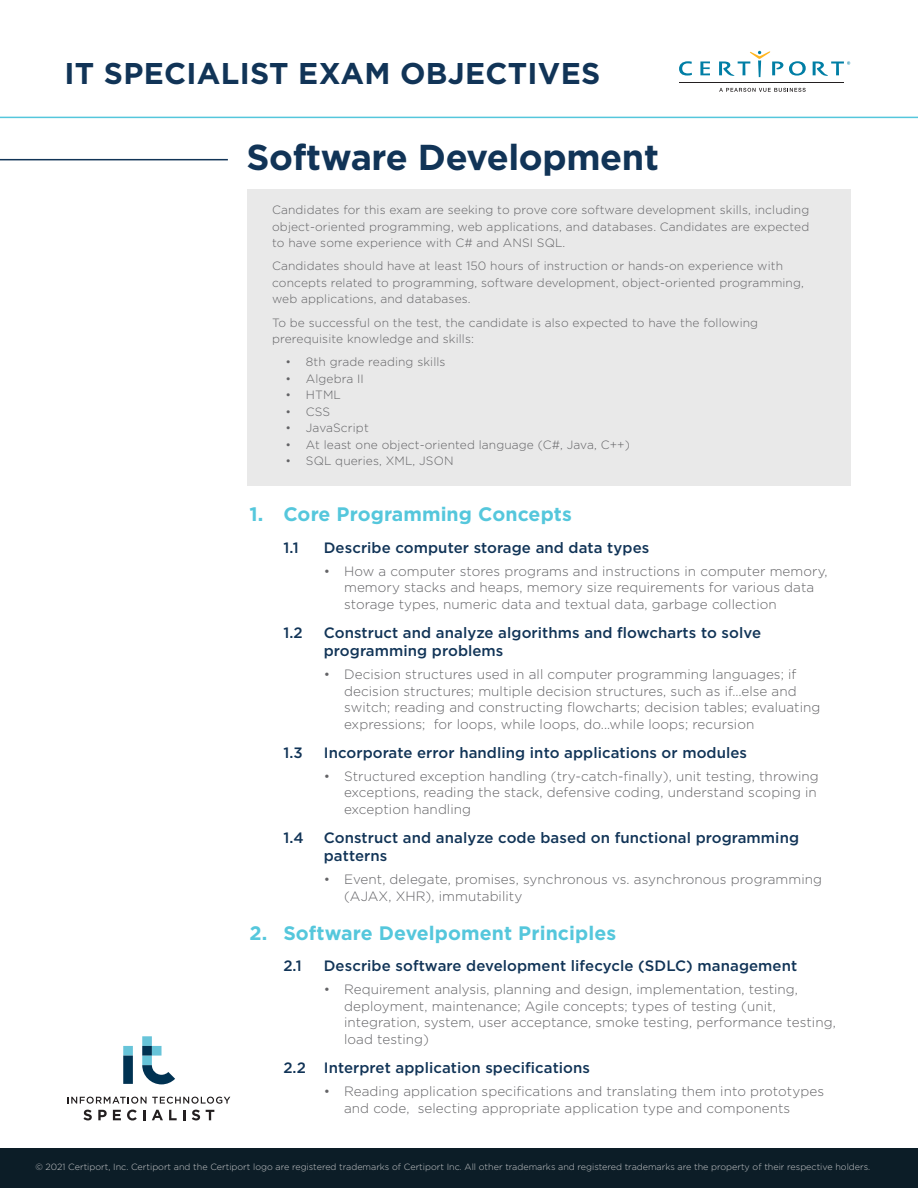
<style>
.page{position:relative;width:918px;height:1188px;background:#fff}
.page>*{position:absolute;margin:0;border:0;box-sizing:border-box;transform-origin:0 0}
.Page_Header{font:700 36px "Gotham";letter-spacing:-.01em;color:#113457}
.t1{font:700 30px "Gotham";letter-spacing:.01em;color:#113457}
.t2{font:700 19.5px "Gotham";letter-spacing:.005em;color:#55c7dc}
.t3{font:500 15px/18px "Gotham";letter-spacing:.005em;color:#113457}
.t4{font:300 13.5px/16.5px "Gotham";letter-spacing:.005em;color:#636366}
.Intro_Copy{font:300 12px/16.5px "Gotham";letter-spacing:.01em;color:#636366}
.t5{font:300 9px "Gotham";color:#c7c8ca}
</style>
<div class="page">
<div style="left:0;top:1148px;width:918px;height:40px;background:#0c1d27"></div>
<div style="left:247px;top:190px;width:603px;height:296px;background:#e9e9e9"></div>
<svg style="left:679px;top:61px;width:13px;height:15px"></svg>
<svg style="left:700px;top:61px;width:10px;height:14px"></svg>
<svg style="left:789px;top:61px;width:17px;height:15px"></svg>
<svg style="left:719px;top:51px;width:64px;height:26px"></svg>
<svg style="left:813px;top:61px;width:37px;height:15px"></svg>
<svg style="left:719px;top:88px;width:87px;height:4px"></svg>
<hr style="left:679px;top:82px;width:165px;height:1px;background:#231f20">
<hr style="left:0;top:159px;width:228px;height:1px;background:#113457">
<hr style="left:0;top:117px;width:918px;height:1px;background:#55c7dc">
<div style="left:123px;top:1046px;width:10px;height:10px;background:#67c4d9"></div>
<svg style="left:123px;top:1056px;width:10px;height:28px"></svg>
<div style="left:142px;top:1056px;width:10px;height:9px;background:#67c4d9"></div>
<div style="left:152px;top:1046px;width:10px;height:10px;background:#67c4d9"></div>
<div style="left:142px;top:1036px;width:10px;height:10px;background:#67c4d9"></div>
<div style="left:142px;top:1046px;width:10px;height:10px;background:#003252"></div>
<svg style="left:142px;top:1065px;width:33px;height:19px"></svg>
<svg style="left:68px;top:1097px;width:162px;height:7px"></svg>
<svg style="left:83px;top:1110px;width:9px;height:10px"></svg>
<svg style="left:98px;top:1110px;width:9px;height:10px"></svg>
<svg style="left:113px;top:1110px;width:8px;height:10px"></svg>
<svg style="left:127px;top:1110px;width:10px;height:10px"></svg>
<svg style="left:143px;top:1110px;width:3px;height:10px"></svg>
<svg style="left:152px;top:1110px;width:11px;height:10px"></svg>
<svg style="left:169px;top:1110px;width:8px;height:10px"></svg>
<svg style="left:183px;top:1110px;width:2px;height:10px"></svg>
<svg style="left:192px;top:1110px;width:8px;height:10px"></svg>
<svg style="left:206px;top:1110px;width:8px;height:10px"></svg>
<p class="t1" style="left:64px;top:53px;width:537px">IT SPECIALIST EXAM OBJECTIVES</p>
<p class="Page_Header" style="left:247px;top:133px;width:414px">Software Development</p>
<p class="Intro_Copy" style="left:272px;top:201px;width:539px;text-align:justify">Candidates for this exam are seeking to prove core software development skills, including object-oriented programming, web applications, and databases. Candidates are expected to have some experience with C# and ANSI SQL.</p>
<p class="Intro_Copy" style="left:272px;top:258px;width:533px">Candidates should have at least 150 hours of instruction or hands-on experience with concepts related to programming, software development, object-oriented programming, web applications, and databases.</p>
<p class="Intro_Copy" style="left:272px;top:314px;width:488px">To be successful on the test, the candidate is also expected to have the following prerequisite knowledge and skills:</p>
<p class="Intro_Copy" style="left:286px;top:354px;width:161px">• 8th grade reading skills</p>
<p class="Intro_Copy" style="left:286px;top:370px;width:80px">• Algebra II</p>
<p class="Intro_Copy" style="left:286px;top:387px;width:57px">• HTML</p>
<p class="Intro_Copy" style="left:286px;top:403px;width:46px">• CSS</p>
<p class="Intro_Copy" style="left:286px;top:420px;width:85px">• JavaScript</p>
<p class="Intro_Copy" style="left:286px;top:436px;width:346px">• At least one object-oriented language (C#, Java, C++)</p>
<p class="Intro_Copy" style="left:286px;top:453px;width:169px">• SQL queries, XML, JSON</p>
<p class="t2" style="left:250px;top:501px;width:324px">1. Core Programming Concepts</p>
<p class="t3" style="left:283px;top:538px;width:17px">1.1</p>
<p class="t3" style="left:324px;top:538px;width:327px">Describe computer storage and data types</p>
<p class="t4" style="left:344px;top:562px;width:485px;text-indent:-20px">• How a computer stores programs and instructions in computer memory, memory stacks and heaps, memory size requirements for various data storage types, numeric data and textual data, garbage collection</p>
<p class="t3" style="left:283px;top:623px;width:21px">1.2</p>
<p class="t3" style="left:324px;top:623px;width:439px">Construct and analyze algorithms and flowcharts to solve programming problems</p>
<p class="t4" style="left:344px;top:666px;width:478px;text-indent:-20px">• Decision structures used in all computer programming languages; if decision structures; multiple decision structures, such as if…else and switch; reading and constructing flowcharts; decision tables; evaluating expressions; for loops, while loops, do...while loops; recursion</p>
<p class="t3" style="left:283px;top:743px;width:21px">1.3</p>
<p class="t3" style="left:324px;top:743px;width:425px">Incorporate error handling into applications or modules</p>
<p class="t4" style="left:344px;top:768px;width:476px;text-indent:-20px">• Structured exception handling (try-catch-finally), unit testing, throwing exceptions, reading the stack, defensive coding, understand scoping in exception handling</p>
<p class="t3" style="left:283px;top:829px;width:22px">1.4</p>
<p class="t3" style="left:324px;top:829px;width:477px">Construct and analyze code based on functional programming patterns</p>
<p class="t4" style="left:344px;top:871px;width:480px;text-indent:-20px">• Event, delegate, promises, synchronous vs. asynchronous programming (AJAX, XHR), immutability</p>
<p class="t2" style="left:250px;top:920px;width:368px">2. Software Develpoment Principles</p>
<p class="t3" style="left:283px;top:957px;width:20px">2.1</p>
<p class="t3" style="left:324px;top:957px;width:475px">Describe software development lifecycle (SDLC) management</p>
<p class="t4" style="left:344px;top:981px;width:493px;text-indent:-20px">• Requirement analysis, planning and design, implementation, testing, deployment, maintenance; Agile concepts; types of testing (unit, integration, system, user acceptance, smoke testing, performance testing, load testing)</p>
<p class="t3" style="left:283px;top:1058px;width:308px">2.2 Interpret application specifications</p>
<p class="t4" style="left:344px;top:1083px;width:481px;text-indent:-20px">• Reading application specifications and translating them into prototypes and code, selecting appropriate application type and components</p>
<p class="t5" style="left:35px;top:1161px;width:836px">© 2021 Certiport, Inc. Certiport and the Certiport logo are registered trademarks of Certiport Inc. All other trademarks and registered trademarks are the property of their respective holders.</p>
</div>
